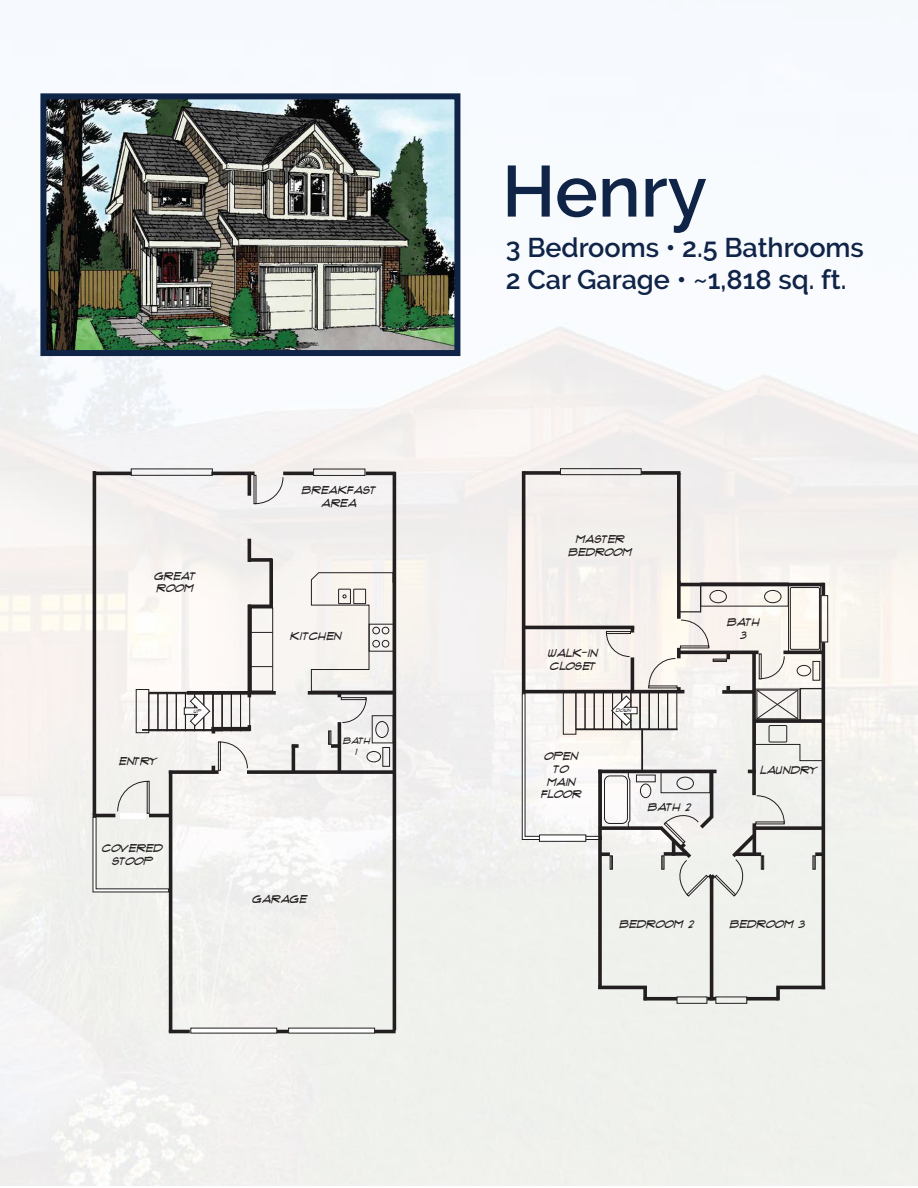
<style>
.page{position:relative;width:918px;height:1188px;background:#fff}
.page>*{position:absolute;margin:0;border:0;box-sizing:border-box;transform-origin:0 0}
.t1{font:600 72px "Raleway";color:#102448}
.t2{font:600 27px/32.4px "Raleway";color:#102448}
.t3{font:italic 10.8px/12.9px "Flux Architect";color:#231f20;text-align:center}
.t4{font:italic 9px/10.8px "Flux Architect";color:#231f20;text-align:center}
.t5{font:italic 4.8px "Flux Architect";color:#231f20}
</style>
<div class="page">
<img style="left:0;top:93px;width:918px;height:1093px">
<img style="left:47px;top:100px;width:406px;height:249px">
<hr style="left:169px;top:1030px;width:21px;height:3px;background:#231f20">
<hr style="left:375px;top:1030px;width:21px;height:3px;background:#231f20">
<hr style="left:169px;top:771px;width:3px;height:261px;background:#231f20">
<hr style="left:393px;top:472px;width:3px;height:558px;background:#231f20">
<hr style="left:93px;top:471px;width:3px;height:344px;background:#231f20">
<hr style="left:94px;top:472px;width:38px;height:3px;background:#231f20">
<hr style="left:211px;top:472px;width:44px;height:3px;background:#231f20">
<hr style="left:283px;top:472px;width:30px;height:3px;background:#231f20">
<hr style="left:366px;top:472px;width:30px;height:3px;background:#231f20">
<svg style="left:191px;top:1028px;width:86px;height:5px"></svg>
<svg style="left:288px;top:1028px;width:87px;height:5px"></svg>
<svg style="left:256px;top:477px;width:28px;height:27px"></svg>
<div style="left:131px;top:469px;width:82px;height:7px;border:1px solid #231f20"></div>
<div style="left:313px;top:469px;width:52px;height:7px;border:1px solid #231f20"></div>
<hr style="left:248px;top:472px;width:3px;height:24px;background:#231f20">
<hr style="left:248px;top:539px;width:3px;height:23px;background:#231f20">
<svg style="left:251px;top:558px;width:21px;height:4px"></svg>
<svg style="left:269px;top:559px;width:4px;height:46px"></svg>
<hr style="left:248px;top:605px;width:25px;height:3px;background:#231f20">
<hr style="left:248px;top:605px;width:3px;height:92px;background:#231f20">
<svg style="left:308px;top:691px;width:3px;height:4px"></svg>
<hr style="left:187px;top:691px;width:89px;height:4px;background:#231f20">
<svg style="left:169px;top:770px;width:43px;height:4px"></svg>
<svg style="left:212px;top:741px;width:36px;height:33px"></svg>
<hr style="left:211px;top:727px;width:40px;height:4px;background:#231f20">
<svg style="left:247px;top:770px;width:146px;height:4px"></svg>
<hr style="left:338px;top:722px;width:3px;height:49px;background:#231f20">
<hr style="left:292px;top:745px;width:3px;height:27px;background:#231f20">
<svg style="left:292px;top:744px;width:7px;height:4px"></svg>
<svg style="left:277px;top:1030px;width:11px;height:3px"></svg>
<svg style="left:311px;top:572px;width:82px;height:151px"></svg>
<div style="left:373px;top:627px;width:7px;height:7px;border:1px solid #231f20;border-radius:50%"></div>
<div style="left:382px;top:627px;width:7px;height:7px;border:1px solid #231f20;border-radius:50%"></div>
<div style="left:373px;top:640px;width:7px;height:7px;border:1px solid #231f20;border-radius:50%"></div>
<div style="left:382px;top:640px;width:7px;height:7px;border:1px solid #231f20;border-radius:50%"></div>
<div style="left:369px;top:624px;width:25px;height:28px;border:1px solid #231f20"></div>
<div style="left:136px;top:689px;width:13px;height:44px;border:1px solid #231f20"></div>
<div style="left:148px;top:693px;width:10px;height:38px;border:1px solid #231f20"></div>
<div style="left:167px;top:693px;width:10px;height:38px;border:1px solid #231f20"></div>
<div style="left:176px;top:693px;width:10px;height:38px;border:1px solid #231f20"></div>
<div style="left:185px;top:693px;width:10px;height:38px;border:1px solid #231f20"></div>
<div style="left:194px;top:693px;width:10px;height:38px;border:1px solid #231f20"></div>
<div style="left:204px;top:693px;width:9px;height:38px;border:1px solid #231f20"></div>
<div style="left:213px;top:693px;width:9px;height:38px;border:1px solid #231f20"></div>
<div style="left:222px;top:693px;width:10px;height:38px;border:1px solid #231f20"></div>
<div style="left:231px;top:693px;width:10px;height:38px;border:1px solid #231f20"></div>
<div style="left:240px;top:693px;width:10px;height:38px;border:1px solid #231f20"></div>
<div style="left:631px;top:692px;width:9px;height:38px;border:1px solid #231f20"></div>
<div style="left:640px;top:692px;width:10px;height:38px;border:1px solid #231f20"></div>
<div style="left:649px;top:692px;width:10px;height:38px;border:1px solid #231f20"></div>
<div style="left:658px;top:692px;width:10px;height:38px;border:1px solid #231f20"></div>
<div style="left:667px;top:692px;width:10px;height:38px;border:1px solid #231f20"></div>
<hr style="left:142px;top:729px;width:107px;height:2px;background:#231f20">
<hr style="left:149px;top:692px;width:38px;height:2px;background:#231f20">
<div style="left:328px;top:731px;width:3px;height:14px;border:1px solid #231f20"></div>
<svg style="left:329px;top:731px;width:9px;height:17px"></svg>
<svg style="left:184px;top:696px;width:31px;height:38px"></svg>
<svg style="left:92px;top:781px;width:77px;height:112px"></svg>
<div style="left:251px;top:608px;width:22px;height:83px;border:1px solid #231f20"></div>
<svg style="left:251px;top:632px;width:22px;height:1px"></svg>
<svg style="left:251px;top:666px;width:22px;height:1px"></svg>
<div style="left:376px;top:721px;width:13px;height:17px;border:1px solid #231f20;border-radius:50%"></div>
<div style="left:372px;top:715px;width:22px;height:28px;border:1px solid #231f20"></div>
<div style="left:367px;top:751px;width:14px;height:11px;border:1px solid #231f20;border-radius:50%"></div>
<div style="left:383px;top:747px;width:7px;height:20px;border:1px solid #231f20"></div>
<hr style="left:522px;top:471px;width:3px;height:223px;background:#231f20">
<svg style="left:525px;top:471px;width:35px;height:4px"></svg>
<svg style="left:641px;top:471px;width:39px;height:4px"></svg>
<svg style="left:677px;top:473px;width:4px;height:108px"></svg>
<hr style="left:680px;top:583px;width:144px;height:3px;background:#231f20">
<svg style="left:822px;top:583px;width:3px;height:12px"></svg>
<hr style="left:822px;top:642px;width:3px;height:347px;background:#231f20">
<hr style="left:776px;top:986px;width:49px;height:3px;background:#231f20">
<svg style="left:776px;top:988px;width:4px;height:12px"></svg>
<svg style="left:747px;top:997px;width:31px;height:4px"></svg>
<svg style="left:707px;top:997px;width:9px;height:4px"></svg>
<svg style="left:644px;top:997px;width:33px;height:4px"></svg>
<svg style="left:643px;top:989px;width:4px;height:11px"></svg>
<hr style="left:598px;top:986px;width:49px;height:3px;background:#231f20">
<svg style="left:598px;top:840px;width:4px;height:146px"></svg>
<svg style="left:539px;top:840px;width:47px;height:2px"></svg>
<div style="left:677px;top:997px;width:30px;height:7px;border:1px solid #231f20"></div>
<div style="left:716px;top:997px;width:31px;height:7px;border:1px solid #231f20"></div>
<div style="left:821px;top:595px;width:7px;height:47px;border:1px solid #231f20"></div>
<div style="left:560px;top:468px;width:81px;height:7px;border:1px solid #231f20"></div>
<svg style="left:762px;top:656px;width:23px;height:23px"></svg>
<div style="left:759px;top:654px;width:3px;height:25px;border:1px solid #231f20"></div>
<div style="left:813px;top:856px;width:3px;height:14px;border:1px solid #231f20"></div>
<div style="left:610px;top:856px;width:3px;height:14px;border:1px solid #231f20"></div>
<hr style="left:710px;top:877px;width:3px;height:123px;background:#231f20">
<svg style="left:785px;top:826px;width:37px;height:4px"></svg>
<svg style="left:814px;top:852px;width:8px;height:17px"></svg>
<svg style="left:601px;top:852px;width:11px;height:17px"></svg>
<svg style="left:638px;top:826px;width:18px;height:4px"></svg>
<hr style="left:598px;top:770px;width:119px;height:3px;background:#231f20">
<svg style="left:748px;top:770px;width:4px;height:3px"></svg>
<hr style="left:710px;top:770px;width:3px;height:48px;background:#231f20">
<svg style="left:752px;top:654px;width:4px;height:141px"></svg>
<hr style="left:783px;top:651px;width:40px;height:3px;background:#231f20">
<hr style="left:678px;top:651px;width:81px;height:3px;background:#231f20">
<hr style="left:523px;top:690px;width:161px;height:3px;background:#231f20">
<hr style="left:631px;top:657px;width:3px;height:35px;background:#231f20">
<svg style="left:722px;top:690px;width:31px;height:4px"></svg>
<svg style="left:648px;top:620px;width:82px;height:73px"></svg>
<hr style="left:523px;top:626px;width:111px;height:3px;background:#231f20">
<svg style="left:606px;top:629px;width:28px;height:28px"></svg>
<svg style="left:677px;top:581px;width:4px;height:38px"></svg>
<svg style="left:678px;top:583px;width:23px;height:29px"></svg>
<svg style="left:656px;top:795px;width:129px;height:102px"></svg>
<hr style="left:641px;top:729px;width:2px;height:43px;background:#231f20">
<hr style="left:576px;top:728px;width:102px;height:2px;background:#231f20">
<div style="left:640px;top:784px;width:11px;height:14px;border:1px solid #231f20;border-radius:50%"></div>
<div style="left:797px;top:665px;width:14px;height:11px;border:1px solid #231f20;border-radius:50%"></div>
<div style="left:813px;top:661px;width:7px;height:20px;border:1px solid #231f20"></div>
<div style="left:661px;top:772px;width:49px;height:21px;border:1px solid #231f20"></div>
<div style="left:677px;top:777px;width:17px;height:13px;border:1px solid #231f20;border-radius:50%"></div>
<svg style="left:522px;top:693px;width:116px;height:147px"></svg>
<div style="left:604px;top:776px;width:24px;height:48px;border:1px solid #231f20;border-radius:5px"></div>
<div style="left:788px;top:585px;width:33px;height:67px;border:1px solid #231f20"></div>
<div style="left:790px;top:587px;width:30px;height:63px;border:1px solid #231f20"></div>
<div style="left:700px;top:583px;width:89px;height:23px;border:1px solid #231f20"></div>
<div style="left:764px;top:590px;width:17px;height:13px;border:1px solid #231f20;border-radius:50%"></div>
<div style="left:710px;top:590px;width:17px;height:13px;border:1px solid #231f20;border-radius:50%"></div>
<svg style="left:755px;top:688px;width:67px;height:73px"></svg>
<div style="left:769px;top:725px;width:18px;height:17px;border:1px solid #231f20"></div>
<div style="left:40px;top:93px;width:420px;height:263px;border:6px solid #102448"></div>
<p class="t3" style="left:154px;top:569px;width:43px;text-align:left">GREAT<br>ROOM</p>
<p class="t3" style="left:119px;top:755px;width:40px">ENTRY</p>
<p class="t5" style="left:194px;top:708px;width:9px">UP</p>
<p class="t3" style="left:102px;top:842px;width:62px">COVERED<br>STOOP</p>
<p class="t3" style="left:302px;top:483px;width:76px">BREAKFAST<br>AREA</p>
<p class="t3" style="left:290px;top:629px;width:53px">KITCHEN</p>
<p class="t4" style="left:343px;top:735px;width:29px">BATH<br>1</p>
<p class="t3" style="left:253px;top:893px;width:56px">GARAGE</p>
<h1 class="t1" style="left:502px;top:150px;width:207px">Henry</h1>
<h2 class="t2" style="left:506px;top:231px;width:360px">3 Bedrooms • 2.5 Bathrooms<br>2 Car Garage • ~1,818 sq. ft.</h2>
<p class="t3" style="left:568px;top:533px;width:65px">MASTER<br>BEDROOM</p>
<p class="t3" style="left:548px;top:646px;width:51px;text-align:left">WALK-IN<br>CLOSET</p>
<p class="t3" style="left:541px;top:749px;width:42px">OPEN<br>TO<br>MAIN<br>FLOOR</p>
<p class="t5" style="left:616px;top:708px;width:17px">DOWN</p>
<p class="t3" style="left:648px;top:800px;width:45px">BATH 2</p>
<p class="t3" style="left:727px;top:616px;width:34px">BATH<br>3</p>
<p class="t3" style="left:760px;top:763px;width:58px">LAUNDRY</p>
<p class="t3" style="left:619px;top:917px;width:76px">BEDROOM 2</p>
<p class="t3" style="left:730px;top:917px;width:77px">BEDROOM 3</p>
</div>
